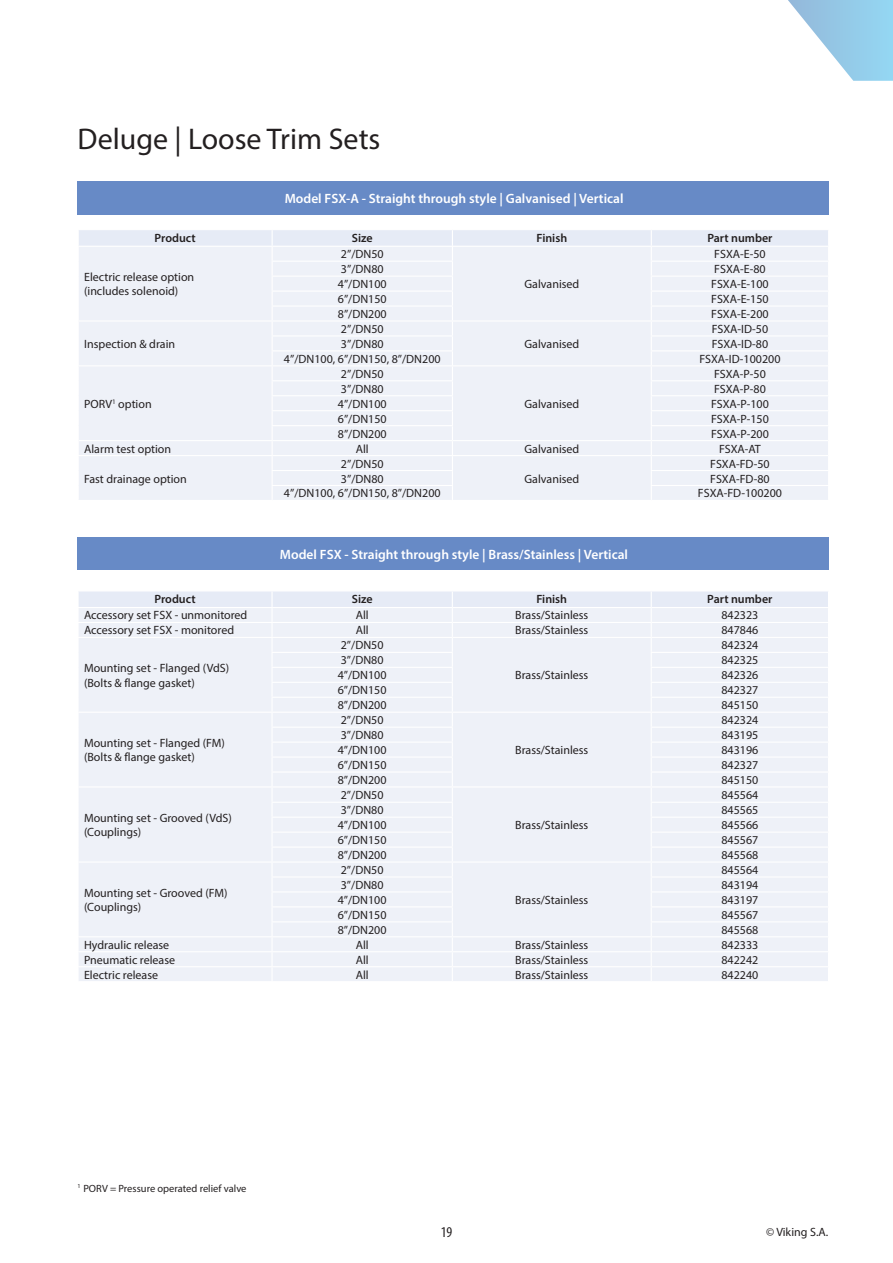
<style>
.page{position:relative;width:893px;height:1263px;background:#fff}
.page>*{position:absolute;margin:0;border:0;box-sizing:border-box;transform-origin:0 0}
.t1{font:30px "Myriad Pro";color:#231f20}
.t2{font:condensed 15px "Myriad Pro";color:#231f20}
.t3{font:600 13.5px "Myriad Pro";color:#fff}
.t4{font:12px/14.4px "Myriad Pro";color:#231f20}
.t5{font:600 12px "Myriad Pro";color:#231f20}
.t6{font:10.5px "Myriad Pro";color:#231f20}
</style>
<div class="page">
<svg style="left:788px;top:0;width:105px;height:81px"></svg>
<div style="left:79px;top:591px;width:749px;height:390px;background:#eef1f8"></div>
<div style="left:79px;top:230px;width:749px;height:270px;background:#eef1f8"></div>
<div style="left:78px;top:181px;width:751px;height:34px;background:#678ac6"></div>
<div style="left:77px;top:538px;width:752px;height:32px;background:#678ac6"></div>
<p class="t1" style="left:78px;top:120px;width:304px">Deluge | Loose Trim Sets</p>
<p class="t3" style="left:285px;top:190px;width:340px">Model FSX-A - Straight through style | Galvanised | Vertical</p>
<p class="t5" style="left:155px;top:230px;width:43px">Product</p>
<p class="t5" style="left:352px;top:230px;width:22px">Size</p>
<p class="t5" style="left:536px;top:230px;width:32px">Finish</p>
<p class="t5" style="left:707px;top:230px;width:67px">Part number</p>
<p class="t4" style="left:84px;top:269px;width:112px">Electric release option (includes solenoid)</p>
<p class="t4" style="left:341px;top:247px;width:44px">2”/DN50</p>
<p class="t4" style="left:714px;top:247px;width:53px">FSXA-E-50</p>
<p class="t4" style="left:341px;top:262px;width:44px">3”/DN80</p>
<p class="t4" style="left:714px;top:262px;width:53px">FSXA-E-80</p>
<p class="t4" style="left:338px;top:277px;width:50px">4”/DN100</p>
<p class="t4" style="left:711px;top:277px;width:59px">FSXA-E-100</p>
<p class="t4" style="left:338px;top:292px;width:50px">6”/DN150</p>
<p class="t4" style="left:711px;top:292px;width:59px">FSXA-E-150</p>
<p class="t4" style="left:338px;top:307px;width:50px">8”/DN200</p>
<p class="t4" style="left:711px;top:307px;width:59px">FSXA-E-200</p>
<p class="t4" style="left:524px;top:277px;width:56px">Galvanised</p>
<p class="t4" style="left:84px;top:336px;width:93px">Inspection &amp; drain</p>
<p class="t4" style="left:84px;top:396px;width:69px">PORV<sup>1</sup> option</p>
<p class="t4" style="left:341px;top:322px;width:44px">2”/DN50</p>
<p class="t4" style="left:712px;top:322px;width:58px">FSXA-ID-50</p>
<p class="t4" style="left:524px;top:336px;width:56px">Galvanised</p>
<p class="t4" style="left:341px;top:336px;width:44px">3”/DN80</p>
<p class="t4" style="left:712px;top:336px;width:58px">FSXA-ID-80</p>
<p class="t4" style="left:284px;top:351px;width:158px">4”/DN100, 6”/DN150, 8”/DN200</p>
<p class="t4" style="left:699px;top:351px;width:83px">FSXA-ID-100200</p>
<p class="t4" style="left:341px;top:366px;width:44px">2”/DN50</p>
<p class="t4" style="left:714px;top:366px;width:53px">FSXA-P-50</p>
<p class="t4" style="left:341px;top:381px;width:44px">3”/DN80</p>
<p class="t4" style="left:714px;top:381px;width:53px">FSXA-P-80</p>
<p class="t4" style="left:338px;top:396px;width:50px">4”/DN100</p>
<p class="t4" style="left:711px;top:396px;width:59px">FSXA-P-100</p>
<p class="t4" style="left:338px;top:411px;width:50px">6”/DN150</p>
<p class="t4" style="left:711px;top:411px;width:59px">FSXA-P-150</p>
<p class="t4" style="left:338px;top:426px;width:50px">8”/DN200</p>
<p class="t4" style="left:711px;top:426px;width:59px">FSXA-P-200</p>
<p class="t4" style="left:524px;top:396px;width:56px">Galvanised</p>
<p class="t4" style="left:84px;top:441px;width:89px">Alarm test option</p>
<p class="t4" style="left:356px;top:441px;width:14px">All</p>
<p class="t4" style="left:524px;top:441px;width:56px">Galvanised</p>
<p class="t4" style="left:719px;top:441px;width:43px">FSXA-AT</p>
<p class="t4" style="left:84px;top:471px;width:104px">Fast drainage option</p>
<p class="t4" style="left:341px;top:456px;width:44px">2”/DN50</p>
<p class="t4" style="left:710px;top:456px;width:61px">FSXA-FD-50</p>
<p class="t4" style="left:524px;top:471px;width:56px">Galvanised</p>
<p class="t4" style="left:341px;top:471px;width:44px">3”/DN80</p>
<p class="t4" style="left:710px;top:471px;width:61px">FSXA-FD-80</p>
<p class="t4" style="left:284px;top:486px;width:158px">4”/DN100, 6”/DN150, 8”/DN200</p>
<p class="t4" style="left:698px;top:486px;width:86px">FSXA-FD-100200</p>
<p class="t3" style="left:280px;top:546px;width:350px">Model FSX - Straight through style | Brass/Stainless | Vertical</p>
<p class="t5" style="left:154px;top:592px;width:43px">Product</p>
<p class="t5" style="left:352px;top:592px;width:22px">Size</p>
<p class="t5" style="left:536px;top:592px;width:32px">Finish</p>
<p class="t5" style="left:707px;top:592px;width:67px">Part number</p>
<p class="t4" style="left:84px;top:608px;width:165px">Accessory set FSX - unmonitored</p>
<p class="t4" style="left:356px;top:608px;width:14px">All</p>
<p class="t4" style="left:515px;top:608px;width:75px">Brass/Stainless</p>
<p class="t4" style="left:721px;top:608px;width:38px">842323</p>
<p class="t4" style="left:84px;top:623px;width:152px">Accessory set FSX - monitored</p>
<p class="t4" style="left:356px;top:623px;width:14px">All</p>
<p class="t4" style="left:515px;top:623px;width:75px">Brass/Stainless</p>
<p class="t4" style="left:721px;top:623px;width:38px">847846</p>
<p class="t4" style="left:84px;top:661px;width:147px">Mounting set - Flanged (VdS)</p>
<p class="t4" style="left:84px;top:675px;width:112px">(Bolts &amp; flange gasket)</p>
<p class="t4" style="left:341px;top:638px;width:44px">2”/DN50</p>
<p class="t4" style="left:721px;top:638px;width:38px">842324</p>
<p class="t4" style="left:341px;top:653px;width:44px">3”/DN80</p>
<p class="t4" style="left:721px;top:653px;width:38px">842325</p>
<p class="t4" style="left:338px;top:668px;width:50px">4”/DN100</p>
<p class="t4" style="left:721px;top:668px;width:38px">842326</p>
<p class="t4" style="left:338px;top:683px;width:50px">6”/DN150</p>
<p class="t4" style="left:721px;top:683px;width:38px">842327</p>
<p class="t4" style="left:338px;top:698px;width:50px">8”/DN200</p>
<p class="t4" style="left:721px;top:698px;width:38px">845150</p>
<p class="t4" style="left:515px;top:668px;width:75px">Brass/Stainless</p>
<p class="t4" style="left:84px;top:735px;width:142px">Mounting set - Flanged (FM)</p>
<p class="t4" style="left:84px;top:750px;width:112px">(Bolts &amp; flange gasket)</p>
<p class="t4" style="left:84px;top:810px;width:149px">Mounting set - Grooved (VdS)</p>
<p class="t4" style="left:84px;top:825px;width:59px">(Couplings)</p>
<p class="t4" style="left:84px;top:885px;width:145px">Mounting set - Grooved (FM)</p>
<p class="t4" style="left:84px;top:900px;width:59px">(Couplings)</p>
<p class="t4" style="left:341px;top:713px;width:44px">2”/DN50</p>
<p class="t4" style="left:721px;top:713px;width:38px">842324</p>
<p class="t4" style="left:341px;top:728px;width:44px">3”/DN80</p>
<p class="t4" style="left:721px;top:728px;width:38px">843195</p>
<p class="t4" style="left:338px;top:743px;width:50px">4”/DN100</p>
<p class="t4" style="left:721px;top:743px;width:38px">843196</p>
<p class="t4" style="left:338px;top:758px;width:50px">6”/DN150</p>
<p class="t4" style="left:721px;top:758px;width:38px">842327</p>
<p class="t4" style="left:338px;top:772px;width:50px">8”/DN200</p>
<p class="t4" style="left:721px;top:772px;width:38px">845150</p>
<p class="t4" style="left:515px;top:743px;width:75px">Brass/Stainless</p>
<p class="t4" style="left:341px;top:788px;width:44px">2”/DN50</p>
<p class="t4" style="left:721px;top:788px;width:38px">845564</p>
<p class="t4" style="left:341px;top:803px;width:44px">3”/DN80</p>
<p class="t4" style="left:721px;top:803px;width:38px">845565</p>
<p class="t4" style="left:338px;top:818px;width:50px">4”/DN100</p>
<p class="t4" style="left:721px;top:818px;width:38px">845566</p>
<p class="t4" style="left:338px;top:833px;width:50px">6”/DN150</p>
<p class="t4" style="left:721px;top:833px;width:38px">845567</p>
<p class="t4" style="left:338px;top:848px;width:50px">8”/DN200</p>
<p class="t4" style="left:721px;top:848px;width:38px">845568</p>
<p class="t4" style="left:515px;top:817px;width:75px">Brass/Stainless</p>
<p class="t4" style="left:341px;top:863px;width:44px">2”/DN50</p>
<p class="t4" style="left:721px;top:863px;width:38px">845564</p>
<p class="t4" style="left:341px;top:877px;width:44px">3”/DN80</p>
<p class="t4" style="left:721px;top:877px;width:38px">843194</p>
<p class="t4" style="left:338px;top:892px;width:50px">4”/DN100</p>
<p class="t4" style="left:721px;top:892px;width:38px">843197</p>
<p class="t4" style="left:338px;top:907px;width:50px">6”/DN150</p>
<p class="t4" style="left:721px;top:907px;width:38px">845567</p>
<p class="t4" style="left:338px;top:922px;width:50px">8”/DN200</p>
<p class="t4" style="left:721px;top:922px;width:38px">845568</p>
<p class="t4" style="left:515px;top:892px;width:75px">Brass/Stainless</p>
<p class="t4" style="left:84px;top:937px;width:87px">Hydraulic release</p>
<p class="t4" style="left:356px;top:937px;width:14px">All</p>
<p class="t4" style="left:515px;top:937px;width:75px">Brass/Stainless</p>
<p class="t4" style="left:721px;top:937px;width:38px">842333</p>
<p class="t4" style="left:84px;top:952px;width:93px">Pneumatic release</p>
<p class="t4" style="left:356px;top:952px;width:14px">All</p>
<p class="t4" style="left:515px;top:952px;width:75px">Brass/Stainless</p>
<p class="t4" style="left:721px;top:952px;width:38px">842242</p>
<p class="t4" style="left:84px;top:967px;width:76px">Electric release</p>
<p class="t4" style="left:356px;top:967px;width:14px">All</p>
<p class="t4" style="left:515px;top:967px;width:75px">Brass/Stainless</p>
<p class="t4" style="left:721px;top:967px;width:38px">842240</p>
<p class="t6" style="left:78px;top:1181px;width:170px"><sup>1</sup> PORV = Pressure operated relief valve</p>
<p class="t2" style="left:441px;top:1223px;width:13px">19</p>
<p class="t4" style="left:766px;top:1225px;width:64px">© Viking S.A.</p>
</div>
